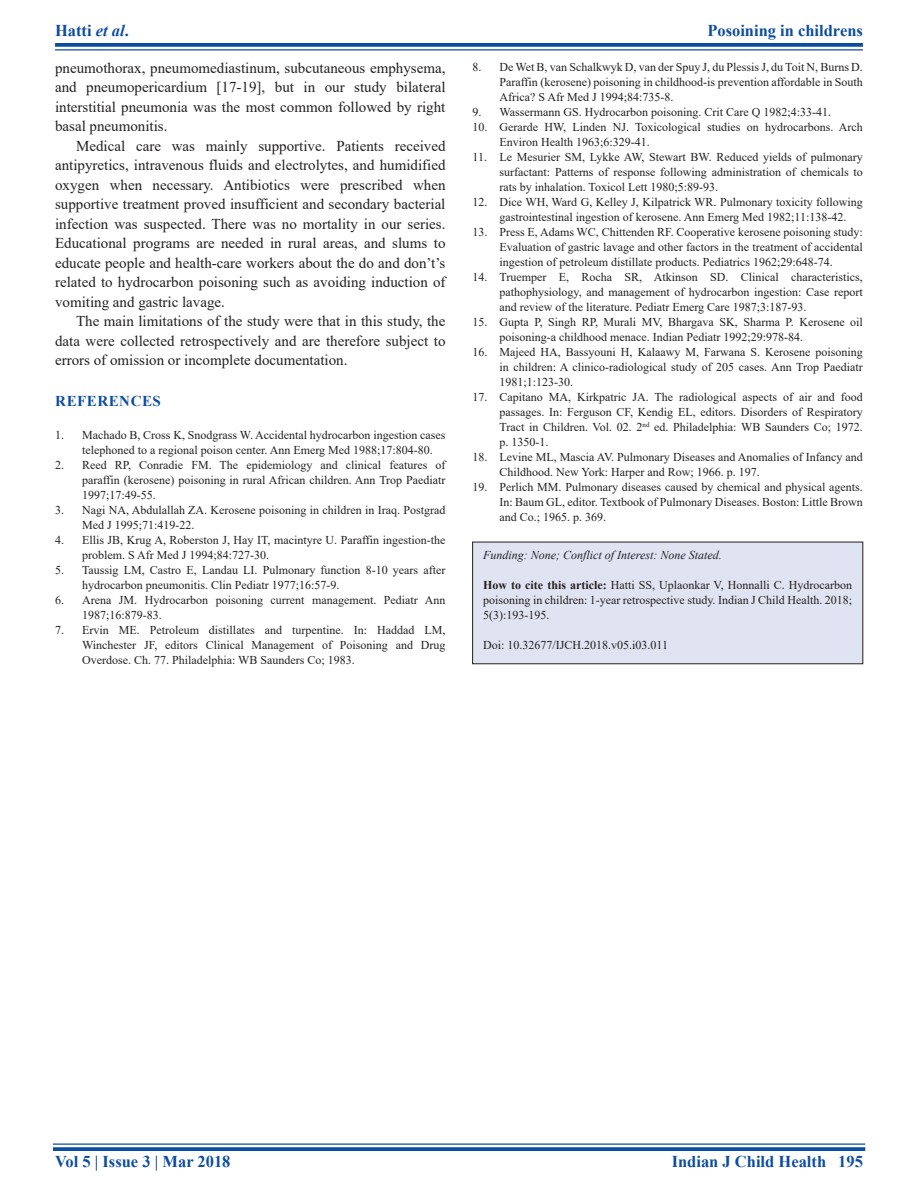
<style>
.page{position:relative;width:918px;height:1188px;background:#fff}
.page>*{position:absolute;margin:0;border:0;box-sizing:border-box;transform-origin:0 0}
.RF{font:700 16.5px "Times New Roman";color:#0d4da1}
.TX{font:15px/19.5px "Times New Roman";color:#231f20;text-align:justify}
.t1{font:700 15px "Times New Roman";letter-spacing:.035em;color:#0d4da1}
.REF{font:12px/15px "Times New Roman";color:#231f20}
.SRC{font:12px/15px "Times New Roman";color:#231f20;text-align:justify}
.SRC-2{font:italic 12px "Times New Roman";color:#231f20}
.s1{font-style:italic}
.s2{font-weight:700}
</style>
<div class="page">
<svg style="left:55px;top:43px;width:808px;height:4px;background:#1b57a6"></svg>
<hr style="left:55px;top:49px;width:808px;height:2px;background:#0d4da1">
<hr style="left:53px;top:1143px;width:812px;height:2px;background:#0d4da1">
<svg style="left:53px;top:1147px;width:812px;height:4px;background:#1b57a6"></svg>
<div style="left:473px;top:542px;width:390px;height:122px;background:#e0e4f2"></div>
<h1 class="RF" style="left:55px;top:18px;width:75px">Hatti <span class="s1">et al</span>.</h1>
<h1 class="RF" style="left:707px;top:18px;width:157px">Posoining in childrens</h1>
<p class="TX" style="left:55px;top:58px;width:392px">pneumothorax, pneumomediastinum, subcutaneous emphysema, and pneumopericardium [17-19], but in our study bilateral interstitial pneumonia was the most common followed by right basal pneumonitis.</p>
<p class="TX" style="left:55px;top:136px;width:392px;text-indent:21px">Medical care was mainly supportive. Patients received antipyretics, intravenous fluids and electrolytes, and humidified oxygen when necessary. Antibiotics were prescribed when supportive treatment proved insufficient and secondary bacterial infection was suspected. There was no mortality in our series.<br>Educational programs are needed in rural areas, and slums to educate people and health-care workers about the do and don’t’s related to hydrocarbon poisoning such as avoiding induction of vomiting and gastric lavage.</p>
<p class="TX" style="left:55px;top:311px;width:392px;text-indent:21px">The main limitations of the study were that in this study, the data were collected retrospectively and are therefore subject to errors of omission or incomplete documentation.</p>
<h1 class="t1" style="left:55px;top:390px;width:107px">REFERENCES</h1>
<p class="REF" style="left:82px;top:427px;width:365px;text-indent:-27px">1. Machado B, Cross K, Snodgrass W. Accidental hydrocarbon ingestion cases telephoned to a regional poison center. Ann Emerg Med 1988;17:804-80.</p>
<p class="REF" style="left:82px;top:457px;width:365px;text-align:justify;text-indent:-27px">2. Reed RP, Conradie FM. The epidemiology and clinical features of paraffin (kerosene) poisoning in rural African children. Ann Trop Paediatr 1997;17:49-55.</p>
<p class="REF" style="left:82px;top:502px;width:365px;text-indent:-27px">3. Nagi NA, Abdulallah ZA. Kerosene poisoning in children in Iraq. Postgrad<br>Med J 1995;71:419-22.</p>
<p class="REF" style="left:82px;top:532px;width:365px;text-indent:-27px">4. Ellis JB, Krug A, Roberston J, Hay IT, macintyre U. Paraffin ingestion-the problem. S Afr Med J 1994;84:727-30.</p>
<p class="REF" style="left:82px;top:562px;width:365px;text-indent:-27px">5. Taussig LM, Castro E, Landau LI. Pulmonary function 8-10 years after hydrocarbon pneumonitis. Clin Pediatr 1977;16:57-9.</p>
<p class="REF" style="left:82px;top:592px;width:365px;text-indent:-27px">6. Arena JM. Hydrocarbon poisoning current management. Pediatr Ann<br>1987;16:879-83.</p>
<p class="REF" style="left:82px;top:622px;width:365px;text-align:justify;text-indent:-27px">7. Ervin ME. Petroleum distillates and turpentine. In: Haddad LM, Winchester JF, editors Clinical Management of Poisoning and Drug Overdose. Ch. 77. Philadelphia: WB Saunders Co; 1983.</p>
<p class="REF" style="left:500px;top:59px;width:365px;text-align:justify;text-indent:-27px">8. De Wet B, van Schalkwyk D, van der Spuy J, du Plessis J, du Toit N, Burns D.<br>Paraffin (kerosene) poisoning in childhood-is prevention affordable in South Africa? S Afr Med J 1994;84:735-8.</p>
<p class="REF" style="left:472px;top:104px;width:360px">9. Wassermann GS. Hydrocarbon poisoning. Crit Care Q 1982;4:33-41.</p>
<p class="REF" style="left:500px;top:119px;width:365px;text-indent:-27px">10. Gerarde HW, Linden NJ. Toxicological studies on hydrocarbons. Arch<br>Environ Health 1963;6:329-41.</p>
<p class="REF" style="left:500px;top:149px;width:365px;text-align:justify;text-indent:-27px">11. Le Mesurier SM, Lykke AW, Stewart BW. Reduced yields of pulmonary surfactant: Patterns of response following administration of chemicals to rats by inhalation. Toxicol Lett 1980;5:89-93.</p>
<p class="REF" style="left:500px;top:194px;width:365px;text-indent:-27px">12. Dice WH, Ward G, Kelley J, Kilpatrick WR. Pulmonary toxicity following gastrointestinal ingestion of kerosene. Ann Emerg Med 1982;11:138-42.</p>
<p class="REF" style="left:500px;top:224px;width:365px;text-align:justify;text-indent:-27px">13. Press E, Adams WC, Chittenden RF. Cooperative kerosene poisoning study:<br>Evaluation of gastric lavage and other factors in the treatment of accidental ingestion of petroleum distillate products. Pediatrics 1962;29:648-74.</p>
<p class="REF" style="left:500px;top:269px;width:365px;text-align:justify;text-indent:-27px">14. Truemper E, Rocha SR, Atkinson SD. Clinical characteristics, pathophysiology, and management of hydrocarbon ingestion: Case report and review of the literature. Pediatr Emerg Care 1987;3:187-93.</p>
<p class="REF" style="left:500px;top:314px;width:365px;text-indent:-27px">15. Gupta P, Singh RP, Murali MV, Bhargava SK, Sharma P. Kerosene oil poisoning-a childhood menace. Indian Pediatr 1992;29:978-84.</p>
<p class="REF" style="left:500px;top:344px;width:365px;text-align:justify;text-indent:-27px">16. Majeed HA, Bassyouni H, Kalaawy M, Farwana S. Kerosene poisoning in children: A clinico-radiological study of 205 cases. Ann Trop Paediatr 1981;1:123-30.</p>
<p class="REF" style="left:500px;top:389px;width:365px;text-align:justify;text-indent:-27px">17. Capitano MA, Kirkpatric JA. The radiological aspects of air and food passages. In: Ferguson CF, Kendig EL, editors. Disorders of Respiratory Tract in Children. Vol. 02. 2<sup>nd</sup> ed. Philadelphia: WB Saunders Co; 1972. p. 1350-1.</p>
<p class="REF" style="left:500px;top:449px;width:365px;text-indent:-27px">18. Levine ML, Mascia AV. Pulmonary Diseases and Anomalies of Infancy and<br>Childhood. New York: Harper and Row; 1966. p. 197.</p>
<p class="REF" style="left:500px;top:479px;width:365px;text-align:justify;text-indent:-27px">19. Perlich MM. Pulmonary diseases caused by chemical and physical agents.<br>In: Baum GL, editor. Textbook of Pulmonary Diseases. Boston: Little Brown and Co.; 1965. p. 369.</p>
<p class="SRC-2" style="left:483px;top:546px;width:240px">Funding: None; Conflict of Interest: None Stated.</p>
<p class="SRC" style="left:483px;top:577px;width:370px"><span class="s2">How to cite this article:</span> Hatti SS, Uplaonkar V, Honnalli C. Hydrocarbon poisoning in children: 1-year retrospective study. Indian J Child Health. 2018; 5(3):193-195.</p>
<p class="SRC" style="left:483px;top:637px;width:186px">Doi: 10.32677/IJCH.2018.v05.i03.011</p>
<p class="RF" style="left:55px;top:1150px;width:177px">Vol 5 | Issue 3 | Mar 2018</p>
<p class="RF" style="left:672px;top:1150px;width:193px">Indian J Child Health 195</p>
</div>
